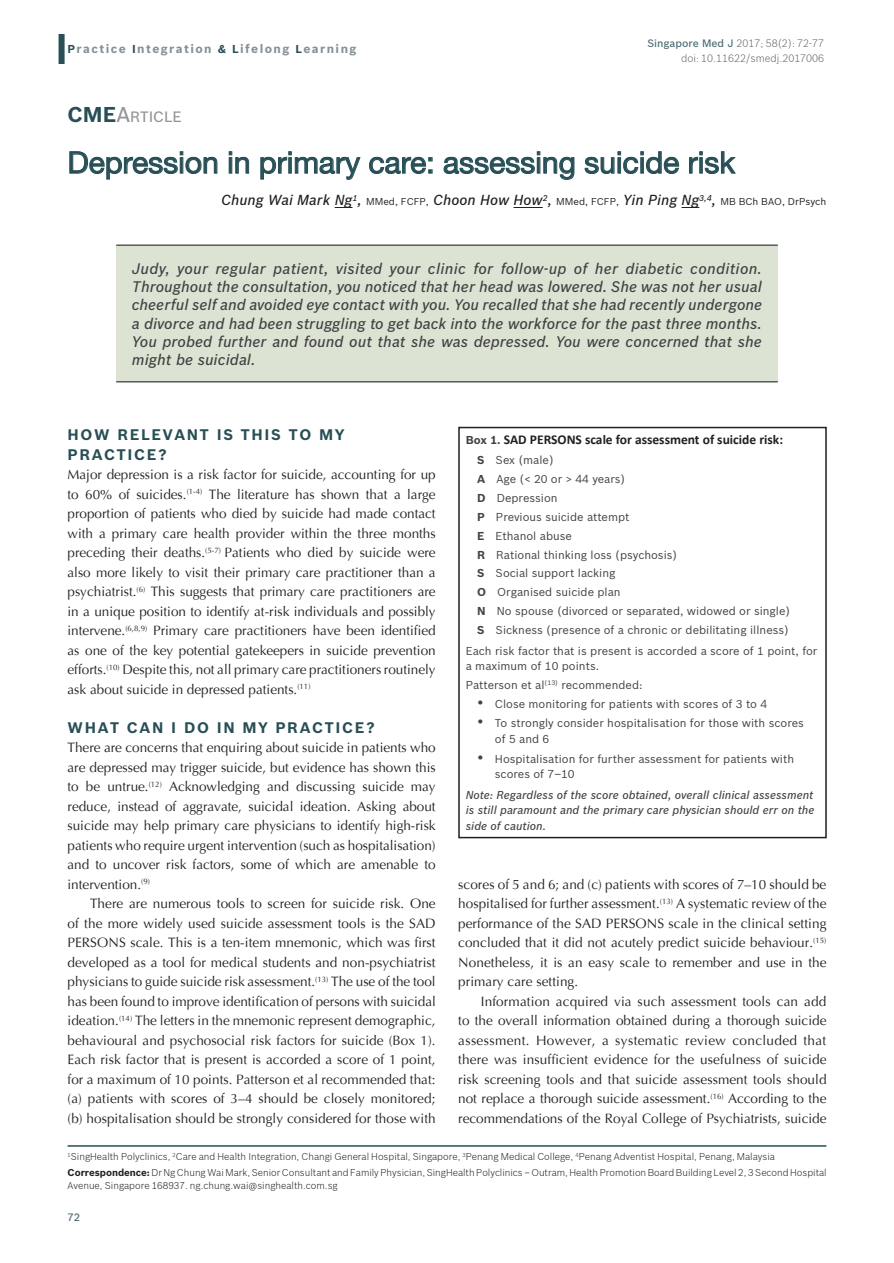
<style>
.page{position:relative;width:894px;height:1263px;background:#fff}
.page>*{position:absolute;margin:0;border:0;box-sizing:border-box;transform-origin:0 0}
.AT{font:30px "Helvetica Neue";color:#284f56}
.CME_ABS{font:italic 500 15px/18px "Bosch Sans";color:#414243;text-align:justify}
.t1{font:700 15px/19.5px "Bosch Sans";letter-spacing:.11em;color:#284f56}
.AT-2{font:500 14.7px "Bosch Sans";color:#939598}
.AU{font:italic 500 14.25px "Bosch Sans";color:#231f20}
.TX{font:13.5px/19.5px "Optima";color:#231f20;text-align:justify}
.TCH{font:700 13.5px "Calibri";color:#231f20}
.t2{font:700 12px "Bosch Sans";letter-spacing:.12em;color:#849096}
.TB{font:11.25px/15.8px "Bosch Sans";color:#414243}
.TBL{font:italic 500 11.25px/15.8px "Bosch Sans";color:#414243;text-align:justify}
.DOI{font:300 10.5px/15px "Bosch Sans";color:#636366;text-align:right}
.FOLIO{font:500 10.5px "Bosch Sans";color:#4f676d}
.ADD{font:300 9.75px/13.5px "Bosch Sans";color:#231f20}
.AFF{font:300 9.75px "Bosch Sans";color:#231f20}
.s1{font-size:11.25px;color:#284f56}
.s2{font-weight:500;color:#4b6a70}
.s3{font-weight:700;font-size:21px;color:#284f56}
.s4{font-size:21px}
.s5{font-weight:400;font-style:normal;font-size:9.75px}
.s6{font-family:"Bosch Sans";font-size:11.25px;color:#414243}
.s7{font-weight:700}
.s8{font-size:16.5px}
</style>
<div class="page">
<div style="left:58px;top:34px;width:7px;height:30px;background:#284f56"></div>
<hr style="left:68px;top:1145px;width:758px;height:1px;background:#284f56">
<svg style="left:334px;top:207px;width:18px;height:1px"></svg>
<svg style="left:513px;top:207px;width:29px;height:1px"></svg>
<svg style="left:681px;top:207px;width:18px;height:1px"></svg>
<svg style="left:69px;top:151px;width:149px;height:29px"></svg>
<svg style="left:229px;top:151px;width:20px;height:23px"></svg>
<svg style="left:260px;top:151px;width:101px;height:29px"></svg>
<svg style="left:369px;top:156px;width:63px;height:18px"></svg>
<svg style="left:443px;top:151px;width:131px;height:29px"></svg>
<svg style="left:584px;top:151px;width:95px;height:23px"></svg>
<svg style="left:689px;top:151px;width:47px;height:23px"></svg>
<div style="left:116px;top:245px;width:661px;height:137px;background:#dce3d3"></div>
<hr style="left:116px;top:244px;width:661px;height:2px;background:#5a5a5d">
<hr style="left:116px;top:381px;width:661px;height:1px;background:#5a5a5d">
<div style="left:458px;top:427px;width:368px;height:411px;border:2px solid #231f20"></div>
<p class="t2" style="left:68px;top:42px;width:290px"><span class="s1">P</span>ractice <span class="s1">I</span>ntegration <span class="s1">&amp; L</span>ifelong <span class="s1">L</span>earning</p>
<p class="DOI" style="left:647px;top:35px;width:178px"><span class="s2">Singapore Med J</span> 2017; 58(2): 72-77 doi: 10.11622/smedj.2017006</p>
<p class="AT-2" style="left:68px;top:108px;width:116px"><span class="s3">CME</span><span class="s4">A</span>RTICLE</p>
<p class="AT" style="left:68px;top:145px;width:668px">Depression in primary care: assessing suicide risk</p>
<p class="AU" style="left:221px;top:191px;width:606px">Chung Wai Mark Ng<sup>1</sup>, <span class="s5">MMed, FCFP,</span> Choon How How<sup>2</sup>, <span class="s5">MMed, FCFP,</span> Yin Ping Ng<sup>3,4</sup>, <span class="s5">MB BCh BAO, DrPsych</span></p>
<p class="CME_ABS" style="left:132px;top:260px;width:631px">Judy, your regular patient, visited your clinic for follow-up of her diabetic condition.<br>Throughout the consultation, you noticed that her head was lowered. She was not her usual cheerful self and avoided eye contact with you. You recalled that she had recently undergone a divorce and had been struggling to get back into the workforce for the past three months.<br>You probed further and found out that she was depressed. You were concerned that she might be suicidal.</p>
<h1 class="t1" style="left:68px;top:425px;width:278px">HOW RELEVANT IS THIS TO MY<br>PRACTICE?</h1>
<p class="TX" style="left:68px;top:465px;width:369px">Major depression is a risk factor for suicide, accounting for up to 60% of suicides.<sup>(1-4)</sup> The literature has shown that a large proportion of patients who died by suicide had made contact with a primary care health provider within the three months preceding their deaths.<sup>(5-7)</sup> Patients who died by suicide were also more likely to visit their primary care practitioner than a psychiatrist.<sup>(6)</sup> This suggests that primary care practitioners are in a unique position to identify at-risk individuals and possibly intervene.<sup>(6,8,9)</sup> Primary care practitioners have been identified as one of the key potential gatekeepers in suicide prevention efforts.<sup>(10)</sup> Despite this, not all primary care practitioners routinely ask about suicide in depressed patients.<sup>(11)</sup></p>
<h1 class="t1" style="left:68px;top:717px;width:308px">WHAT CAN I DO IN MY PRACTICE?</h1>
<p class="TX" style="left:68px;top:738px;width:369px">There are concerns that enquiring about suicide in patients who are depressed may trigger suicide, but evidence has shown this to be untrue.<sup>(12)</sup> Acknowledging and discussing suicide may reduce, instead of aggravate, suicidal ideation. Asking about suicide may help primary care physicians to identify high-risk patients who require urgent intervention (such as hospitalisation) and to uncover risk factors, some of which are amenable to intervention.<sup>(9)</sup></p>
<p class="TX" style="left:68px;top:894px;width:369px;text-indent:22px">There are numerous tools to screen for suicide risk. One of the more widely used suicide assessment tools is the SAD PERSONS scale. This is a ten-item mnemonic, which was first developed as a tool for medical students and non-psychiatrist physicians to guide suicide risk assessment.<sup>(13)</sup> The use of the tool has been found to improve identification of persons with suicidal ideation.<sup>(14)</sup> The letters in the mnemonic represent demographic, behavioural and psychosocial risk factors for suicide (Box 1).<br>Each risk factor that is present is accorded a score of 1 point, for a maximum of 10 points. Patterson et al recommended that: (a) patients with scores of 3–4 should be closely monitored; (b) hospitalisation should be strongly considered for those with</p>
<p class="TCH" style="left:465px;top:430px;width:319px"><span class="s6">Box 1.</span> SAD PERSONS scale for assessment of suicide risk:</p>
<p class="TB" style="left:477px;top:452px;width:78px"><span class="s7">S</span> Sex (male)</p>
<p class="TB" style="left:477px;top:471px;width:150px"><span class="s7">A</span> Age (&lt; 20 or &gt; 44 years)</p>
<p class="TB" style="left:477px;top:490px;width:82px"><span class="s7">D</span> Depression</p>
<p class="TB" style="left:477px;top:509px;width:154px"><span class="s7">P</span> Previous suicide attempt</p>
<p class="TB" style="left:477px;top:528px;width:96px"><span class="s7">E</span> Ethanol abuse</p>
<p class="TB" style="left:477px;top:546px;width:202px"><span class="s7">R</span> Rational thinking loss (psychosis)</p>
<p class="TB" style="left:477px;top:565px;width:140px"><span class="s7">S</span> Social support lacking</p>
<p class="TB" style="left:477px;top:584px;width:145px"><span class="s7">O</span> Organised suicide plan</p>
<p class="TB" style="left:477px;top:603px;width:314px"><span class="s7">N</span> No spouse (divorced or separated, widowed or single)</p>
<p class="TB" style="left:477px;top:621px;width:313px"><span class="s7">S</span> Sickness (presence of a chronic or debilitating illness)</p>
<p class="TB" style="left:465px;top:642px;width:353px">Each risk factor that is present is accorded a score of 1 point, for a maximum of 10 points.</p>
<p class="TB" style="left:465px;top:677px;width:178px">Patterson et al<sup>(13)</sup> recommended:</p>
<p class="TB" style="left:477px;top:696px;width:291px"><span class="s8">•</span> Close monitoring for patients with scores of 3 to 4</p>
<p class="TB" style="left:494px;top:715px;width:310px;text-indent:-18px"><span class="s8">•</span> To strongly consider hospitalisation for those with scores of 5 and 6</p>
<p class="TB" style="left:494px;top:750px;width:301px;text-indent:-18px"><span class="s8">•</span> Hospitalisation for further assessment for patients with scores of 7–10</p>
<p class="TBL" style="left:465px;top:786px;width:350px">Note: Regardless of the score obtained, overall clinical assessment is still paramount and the primary care physician should err on the side of caution.</p>
<p class="TX" style="left:458px;top:874px;width:369px">scores of 5 and 6; and (c) patients with scores of 7–10 should be hospitalised for further assessment.<sup>(13)</sup> A systematic review of the performance of the SAD PERSONS scale in the clinical setting concluded that it did not acutely predict suicide behaviour.<sup>(15)<br></sup>Nonetheless, it is an easy scale to remember and use in the primary care setting.</p>
<p class="TX" style="left:458px;top:991px;width:369px;text-indent:22px">Information acquired via such assessment tools can add to the overall information obtained during a thorough suicide assessment. However, a systematic review concluded that there was insufficient evidence for the usefulness of suicide risk screening tools and that suicide assessment tools should not replace a thorough suicide assessment.<sup>(16)</sup> According to the recommendations of the Royal College of Psychiatrists, suicide</p>
<p class="AFF" style="left:68px;top:1150px;width:708px"><sup>1</sup>SingHealth Polyclinics, <sup>2</sup>Care and Health Integration, Changi General Hospital, Singapore, <sup>3</sup>Penang Medical College, <sup>4</sup>Penang Adventist Hospital, Penang, Malaysia</p>
<p class="ADD" style="left:68px;top:1165px;width:760px"><span class="s7">Correspondence:</span> Dr Ng Chung Wai Mark, Senior Consultant and Family Physician, SingHealth Polyclinics – Outram, Health Promotion Board Building Level 2, 3 Second Hospital<br>Avenue, Singapore 168937. ng.chung.wai@singhealth.com.sg</p>
<p class="FOLIO" style="left:68px;top:1211px;width:14px">72</p>
</div>
